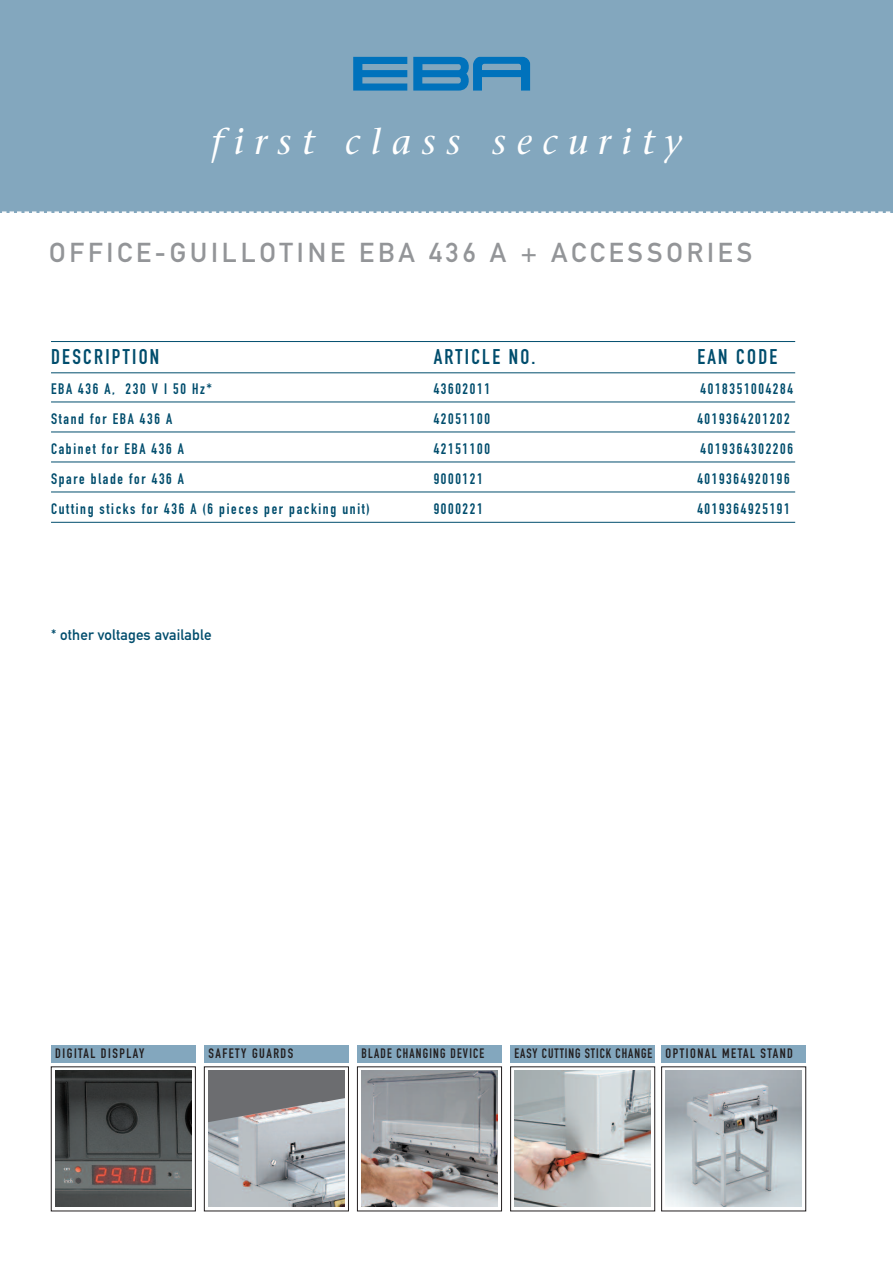
<style>
.page{position:relative;width:893px;height:1263px;background:#fff}
.page>*{position:absolute;margin:0;border:0;box-sizing:border-box;transform-origin:0 0}
.t1{font:italic 36px "Stone Serif";letter-spacing:.285em;color:#fff}
.t2{font:27px "DIN Mittelschrift";letter-spacing:.145em;color:#939598}
.t3{font:21px "DIN Engschrift Alternate";letter-spacing:.11em;color:#004d6d}
.t4{font:15px "DIN Engschrift Alternate";letter-spacing:.11em;color:#004d6d}
.t5{font:15px "DIN Mittelschrift";letter-spacing:.01em;color:#004d6d}
.t6{font:13.5px "DIN Engschrift Alternate";letter-spacing:.09em;color:#231f20;scale:.95 1}
.t7{font:13.5px "DIN Engschrift Alternate";letter-spacing:.11em;color:#231f20}
</style>
<div class="page">
<div style="left:0;top:0;width:893px;height:213px;background:#83a7be"></div>
<svg style="left:413px;top:57px;width:117px;height:34px"></svg>
<svg style="left:353px;top:57px;width:54px;height:34px"></svg>
<svg style="left:2px;top:211px;width:889px;height:2px"></svg>
<hr style="left:51px;top:341px;width:744px;height:1px;background:#004d6d">
<hr style="left:51px;top:372px;width:744px;height:1px;background:#004d6d">
<hr style="left:51px;top:402px;width:744px;height:1px;background:#004d6d">
<hr style="left:51px;top:432px;width:744px;height:1px;background:#004d6d">
<hr style="left:51px;top:462px;width:744px;height:1px;background:#004d6d">
<hr style="left:51px;top:492px;width:744px;height:1px;background:#004d6d">
<hr style="left:51px;top:522px;width:744px;height:1px;background:#004d6d">
<div style="left:51px;top:1066px;width:145px;height:145px;border:1px solid #231f20"></div>
<img style="left:55px;top:1071px;width:136px;height:136px">
<div style="left:51px;top:1045px;width:145px;height:17px;background:#83a7be"></div>
<div style="left:204px;top:1066px;width:145px;height:145px;border:1px solid #231f20"></div>
<div style="left:208px;top:1071px;width:136px;height:136px;background:#6c6d70"></div>
<img style="left:208px;top:1098px;width:136px;height:109px">
<div style="left:204px;top:1045px;width:145px;height:17px;background:#83a7be"></div>
<div style="left:357px;top:1066px;width:145px;height:145px;border:1px solid #231f20"></div>
<img style="left:361px;top:1071px;width:136px;height:136px">
<div style="left:357px;top:1045px;width:145px;height:17px;background:#83a7be"></div>
<div style="left:511px;top:1067px;width:144px;height:144px;background:linear-gradient(to right,#fff,#fff)"></div>
<div style="left:510px;top:1066px;width:145px;height:145px;border:1px solid #231f20"></div>
<img style="left:515px;top:1071px;width:136px;height:136px">
<div style="left:510px;top:1045px;width:145px;height:17px;background:#83a7be"></div>
<div style="left:662px;top:1067px;width:144px;height:144px;background:linear-gradient(to right,#fff,#fff)"></div>
<div style="left:661px;top:1066px;width:145px;height:145px;border:1px solid #231f20"></div>
<img style="left:666px;top:1071px;width:136px;height:136px">
<div style="left:661px;top:1045px;width:145px;height:17px;background:#83a7be"></div>
<h1 class="t1" style="left:211px;top:128px;width:472px">first class security</h1>
<h2 class="t2" style="left:49px;top:242px;width:704px">OFFICE-GUILLOTINE EBA 436 A + ACCESSORIES</h2>
<h3 class="t3" style="left:51px;top:349px;width:110px">DESCRIPTION</h3>
<h3 class="t3" style="left:434px;top:349px;width:103px">ARTICLE NO.</h3>
<h3 class="t3" style="left:697px;top:349px;width:81px">EAN CODE</h3>
<p class="t4" style="left:51px;top:383px;width:163px">EBA 436 A, 230 V I 50 Hz*</p>
<p class="t4" style="left:434px;top:383px;width:58px">43602011</p>
<p class="t4" style="left:701px;top:383px;width:94px">4018351004284</p>
<p class="t4" style="left:51px;top:413px;width:123px">Stand for EBA 436 A</p>
<p class="t4" style="left:434px;top:413px;width:58px">42051100</p>
<p class="t4" style="left:697px;top:413px;width:94px">4019364201202</p>
<p class="t4" style="left:51px;top:443px;width:134px">Cabinet for EBA 436 A</p>
<p class="t4" style="left:434px;top:443px;width:58px">42151100</p>
<p class="t4" style="left:701px;top:443px;width:94px">4019364302206</p>
<p class="t4" style="left:51px;top:473px;width:135px">Spare blade for 436 A</p>
<p class="t4" style="left:434px;top:473px;width:50px">9000121</p>
<p class="t4" style="left:697px;top:473px;width:94px">4019364920196</p>
<p class="t4" style="left:51px;top:503px;width:320px">Cutting sticks for 436 A (6 pieces per packing unit)</p>
<p class="t4" style="left:434px;top:503px;width:50px">9000221</p>
<p class="t4" style="left:697px;top:503px;width:94px">4019364925191</p>
<p class="t5" style="left:51px;top:630px;width:162px">* other voltages available</p>
<p class="t7" style="left:55px;top:1048px;width:91px">DIGITAL DISPLAY</p>
<p class="t7" style="left:208px;top:1048px;width:86px">SAFETY GUARDS</p>
<p class="t6" style="left:361px;top:1048px;width:131px">BLADE CHANGING DEVICE</p>
<p class="t6" style="left:515px;top:1048px;width:294px">EASY CUTTING STICK CHANGE OPTIONAL METAL STAND</p>
</div>
